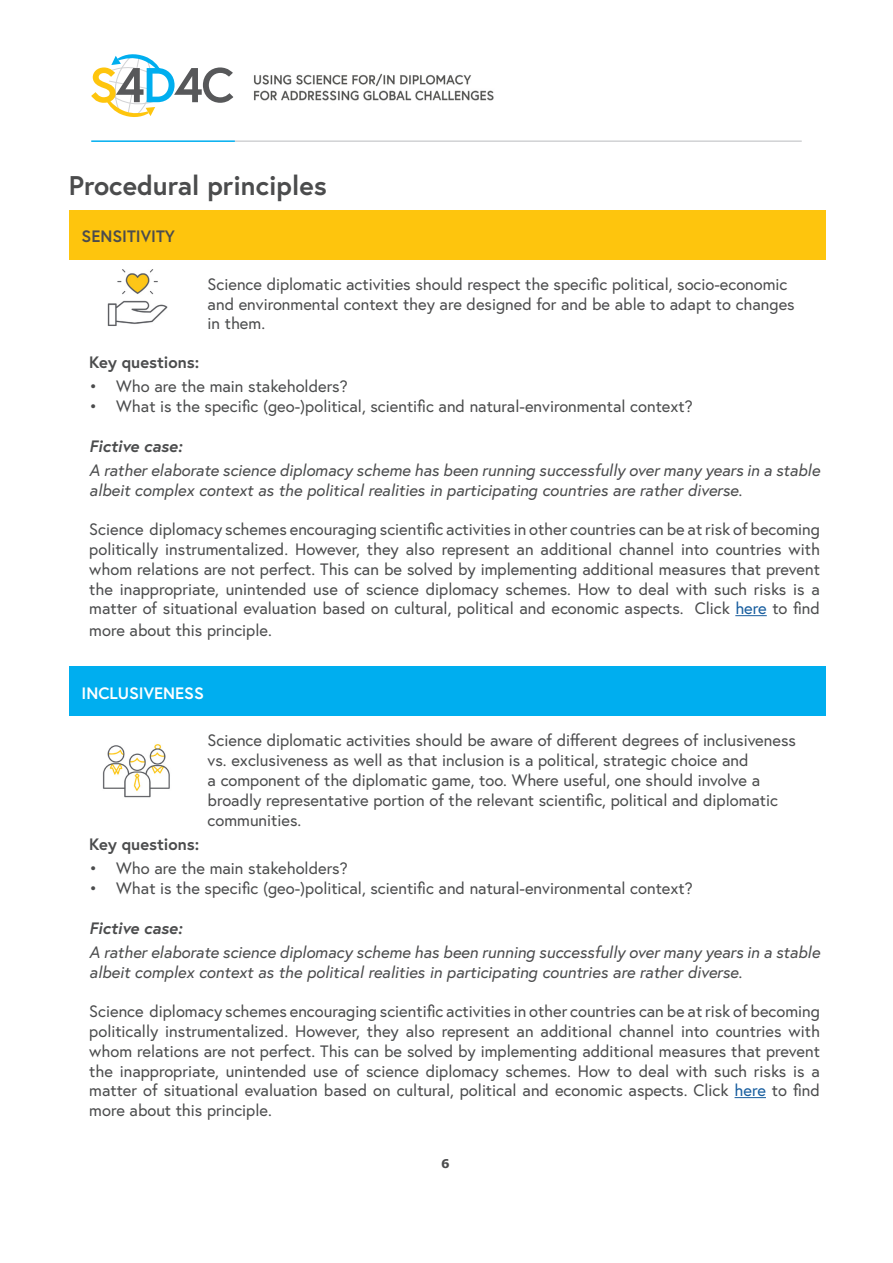
<style>
.page{position:relative;width:893px;height:1263px;background:#fff}
.page>*{position:absolute;margin:0;border:0;box-sizing:border-box;transform-origin:0 0}
.t1{font:700 27px "Europa";color:#4b4c4d}
.t2{font:16.5px/19.8px "Europa";color:#4b4c4d}
.t3{font:italic 16.5px/19.8px "Europa";color:#4b4c4d}
.t4{font:700 16.5px "Europa";color:#4b4c4d}
.t5{font:italic 700 16.5px "Europa";color:#4b4c4d}
.t6{font:700 16.5px "Europa";color:#fff}
.t7{font:700 12px "Verdana";color:#4b4c4d}
.s1{color:#175d9e}
</style>
<div class="page">
<hr style="left:91px;top:140px;width:144px;height:2px;background:#00aeef">
<hr style="left:235px;top:140px;width:567px;height:2px;background:#d1d2d4">
<svg style="left:91px;top:54px;width:142px;height:63px"></svg>
<img style="left:69px;top:259px;width:137px;height:67px">
<div style="left:69px;top:210px;width:757px;height:49px;background:#fec50d"></div>
<hr style="left:735px;top:615px;width:32px;height:1px;background:#175d9e">
<hr style="left:734px;top:1097px;width:32px;height:1px;background:#175d9e">
<img style="left:69px;top:715px;width:131px;height:83px">
<div style="left:69px;top:666px;width:757px;height:49px;background:#00aeef"></div>
<img style="left:254px;top:73px;width:240px;height:28px">
<p class="t1" style="left:69px;top:167px;width:259px">Procedural principles</p>
<p class="t4" style="left:82px;top:225px;width:95px">SENSITIVITY</p>
<p class="t2" style="left:208px;top:274px;width:589px">Science diplomatic activities should respect the specific political, socio-economic and environmental context they are designed for and be able to adapt to changes in them.</p>
<p class="t4" style="left:89px;top:351px;width:112px">Key questions:</p>
<p class="t2" style="left:89px;top:376px;width:260px">• Who are the main stakeholders?</p>
<p class="t2" style="left:89px;top:396px;width:605px">• What is the specific (geo-)political, scientific and natural-environmental context?</p>
<p class="t5" style="left:89px;top:435px;width:94px">Fictive case:</p>
<p class="t3" style="left:89px;top:460px;width:732px">A rather elaborate science diplomacy scheme has been running successfully over many years in a stable albeit complex context as the political realities in participating countries are rather diverse.</p>
<p class="t2" style="left:89px;top:519px;width:732px;text-align:justify">Science diplomacy schemes encouraging scientific activities in other countries can be at risk of becoming politically instrumentalized. However, they also represent an additional channel into countries with whom relations are not perfect. This can be solved by implementing additional measures that prevent the inappropriate, unintended use of science diplomacy schemes. How to deal with such risks is a matter of situational evaluation based on cultural, political and economic aspects. Click <span class="s1">here</span> to find</p>
<p class="t2" style="left:89px;top:620px;width:184px">more about this principle.</p>
<p class="t6" style="left:82px;top:682px;width:124px">INCLUSIVENESS</p>
<p class="t2" style="left:208px;top:730px;width:590px">Science diplomatic activities should be aware of different degrees of inclusiveness vs. exclusiveness as well as that inclusion is a political, strategic choice and<br>a component of the diplomatic game, too. Where useful, one should involve a broadly representative portion of the relevant scientific, political and diplomatic communities.</p>
<p class="t4" style="left:89px;top:833px;width:112px">Key questions:</p>
<p class="t2" style="left:89px;top:858px;width:260px">• Who are the main stakeholders?</p>
<p class="t2" style="left:89px;top:878px;width:605px">• What is the specific (geo-)political, scientific and natural-environmental context?</p>
<p class="t5" style="left:89px;top:916px;width:94px">Fictive case:</p>
<p class="t3" style="left:89px;top:942px;width:732px">A rather elaborate science diplomacy scheme has been running successfully over many years in a stable albeit complex context as the political realities in participating countries are rather diverse.</p>
<p class="t2" style="left:89px;top:1001px;width:732px;text-align:justify">Science diplomacy schemes encouraging scientific activities in other countries can be at risk of becoming politically instrumentalized. However, they also represent an additional channel into countries with whom relations are not perfect. This can be solved by implementing additional measures that prevent the inappropriate, unintended use of science diplomacy schemes. How to deal with such risks is a matter of situational evaluation based on cultural, political and economic aspects. Click <span class="s1">here</span> to find more about this principle.</p>
<p class="t7" style="left:441px;top:1155px;width:10px">6</p>
</div>
